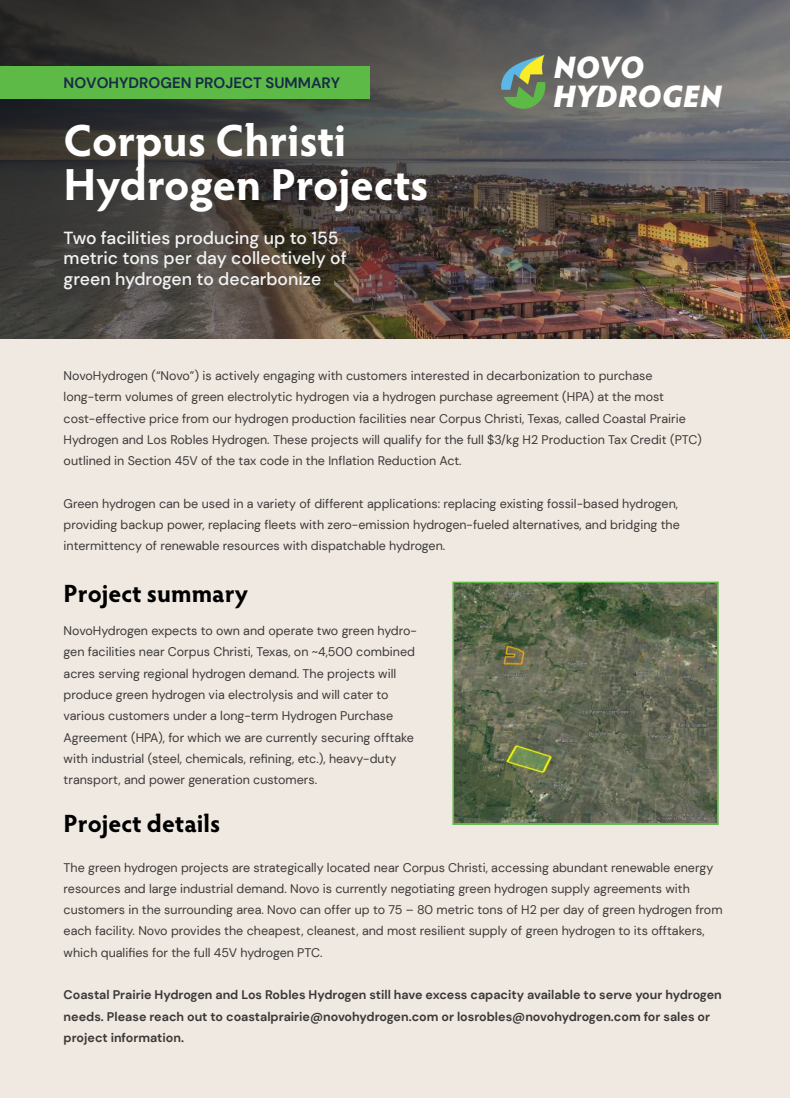
<style>
.page{position:relative;width:790px;height:1098px;background:#fff}
.page>*{position:absolute;margin:0;border:0;box-sizing:border-box;transform-origin:0 0}
.t1{font:700 45px/43.8px "Hypatia Sans Pro";letter-spacing:-.005em;color:#fff}
.t2{font:italic 900 31.12px/29.1px "Hypatia Sans Pro";letter-spacing:.005em;color:#fff}
.t3{font:700 25px "Hypatia Sans Pro";color:#000}
.t4{font:500 17.5px/20.6px "DM Sans";color:#f1f2f2}
.t5{font:700 15px "DM Sans";color:#182c47}
.t6{font:12.5px/21.2px "DM Sans";color:#3b3938}
.t7{font:700 12.5px/21.2px "DM Sans";color:#3b3938}
</style>
<div class="page">
<img style="left:0;top:0;width:789px;height:339px">
<div style="left:0;top:339px;width:789px;height:758px;background:#f0e9e1"></div>
<svg style="left:500px;top:55px;width:45px;height:56px;background:#759466"></svg>
<div style="left:0;top:66px;width:370px;height:32px;background:#5dba47"></div>
<div style="left:452px;top:581px;width:266px;height:243px;border:2px solid #5dba47"></div>
<img style="left:455px;top:583px;width:261px;height:238px">
<p class="t5" style="left:64px;top:74px;width:278px">NOVOHYDROGEN PROJECT SUMMARY</p>
<h1 class="t1" style="left:64px;top:116px;width:366px">Corpus Christi<br>Hydrogen Projects</h1>
<h3 class="t4" style="left:64px;top:227px;width:284px">Two facilities producing up to 155 metric tons per day collectively of green hydrogen to decarbonize</h3>
<h2 class="t2" style="left:553px;top:51px;width:170px">NOVO<br>HYDROGEN</h2>
<p class="t6" style="left:64px;top:365px;width:639px">NovoHydrogen (“Novo”) is actively engaging with customers interested in decarbonization to purchase long-term volumes of green electrolytic hydrogen via a hydrogen purchase agreement (HPA) at the most cost-effective price from our hydrogen production facilities near Corpus Christi, Texas, called Coastal Prairie Hydrogen and Los Robles Hydrogen. These projects will qualify for the full $3/kg H2 Production Tax Credit (PTC) outlined in Section 45V of the tax code in the Inflation Reduction Act.</p>
<p class="t6" style="left:64px;top:492px;width:617px">Green hydrogen can be used in a variety of different applications: replacing existing fossil-based hydrogen, providing backup power, replacing fleets with zero-emission hydrogen-fueled alternatives, and bridging the intermittency of renewable resources with dispatchable hydrogen.</p>
<h3 class="t3" style="left:64px;top:575px;width:186px">Project summary</h3>
<p class="t6" style="left:64px;top:620px;width:355px">NovoHydrogen expects to own and operate two green hydro&shy;gen facilities near Corpus Christi, Texas, on ~4,500 combined acres serving regional hydrogen demand. The projects will produce green hydrogen via electrolysis and will cater to various customers under a long-term Hydrogen Purchase Agreement (HPA), for which we are currently securing offtake with industrial (steel, chemicals, refining, etc.), heavy-duty transport, and power generation customers.</p>
<h3 class="t3" style="left:64px;top:805px;width:158px">Project details</h3>
<p class="t6" style="left:64px;top:856px;width:660px">The green hydrogen projects are strategically located near Corpus Christi, accessing abundant renewable energy resources and large industrial demand. Novo is currently negotiating green hydrogen supply agreements with customers in the surrounding area. Novo can offer up to 75 – 80 metric tons of H2 per day of green hydrogen from each facility. Novo provides the cheapest, cleanest, and most resilient supply of green hydrogen to its offtakers, which qualifies for the full 45V hydrogen PTC.</p>
<p class="t7" style="left:64px;top:983px;width:659px">Coastal Prairie Hydrogen and Los Robles Hydrogen still have excess capacity available to serve your hydrogen needs. Please reach out to coastalprairie@novohydrogen.com or losrobles@novohydrogen.com for sales or project information.</p>
</div>
